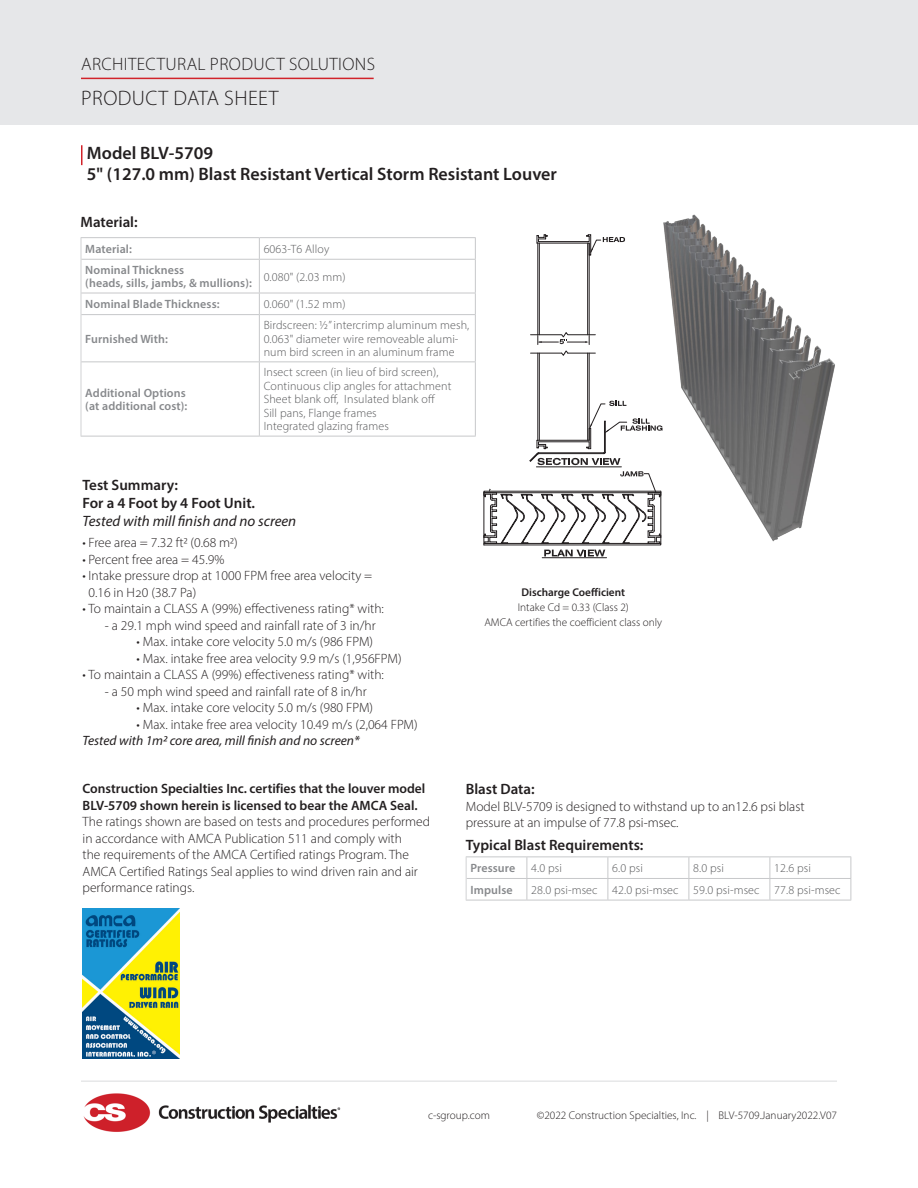
<style>
.page{position:relative;width:918px;height:1188px;background:#fff}
.page>*{position:absolute;margin:0;border:0;box-sizing:border-box;transform-origin:0 0}
.t1{font:300 21px "Myriad Pro";letter-spacing:.02em;color:#231f20}
.Product_Name{font:600 18px "Myriad Pro";color:#231f20}
.t2{font:300 18px "Myriad Pro";letter-spacing:.02em;color:#231f20}
.t3{font:600 15px "Myriad Pro";color:#231f20}
.t4{font:italic 15px "Myriad Pro";color:#231f20}
.t5{font:300 13.5px/16.5px "Myriad Pro";color:#231f20}
.t6{font:italic 13.5px "Myriad Pro";color:#231f20}
.Light_Body_Copy__11p{font:300 12px/13.5px "Myriad Pro";letter-spacing:.01em;color:#57585a}
.Light_Body_Copy__11p-2{font:600 12px "Myriad Pro";letter-spacing:.01em;color:#87898c}
.Product_Name-2{font:300 11.25px "Myriad Pro";color:#231f20}
.Product_Name-3{font:600 11.25px "Myriad Pro";color:#231f20}
.s1{font-weight:600}
</style>
<div class="page">
<hr style="left:81px;top:1080px;width:756px;height:2px;background:#e6e7e9">
<img style="left:83px;top:1093px;width:258px;height:39px">
<div style="left:0;top:0;width:918px;height:125px;background:#e6e7e9"></div>
<hr style="left:81px;top:78px;width:293px;height:1px;background:#d1232a">
<svg style="left:81px;top:145px;width:1px;height:20px"></svg>
<hr style="left:539px;top:353px;width:1px;height:87px;background:#231f20">
<hr style="left:538px;top:353px;width:1px;height:87px;background:#231f20">
<hr style="left:539px;top:243px;width:1px;height:92px;background:#231f20">
<hr style="left:538px;top:243px;width:1px;height:92px;background:#231f20">
<hr style="left:589px;top:353px;width:1px;height:87px;background:#231f20">
<hr style="left:587px;top:353px;width:1px;height:87px;background:#231f20">
<hr style="left:589px;top:243px;width:1px;height:92px;background:#231f20">
<hr style="left:587px;top:243px;width:1px;height:92px;background:#231f20">
<svg style="left:530px;top:332px;width:66px;height:24px"></svg>
<hr style="left:542px;top:557px;width:65px;height:1px;background:#231f20">
<svg style="left:483px;top:401px;width:165px;height:155px"></svg>
<svg style="left:537px;top:234px;width:88px;height:22px"></svg>
<img style="left:82px;top:908px;width:98px;height:150px">
<hr style="left:527px;top:856px;width:81px;height:1px;background:#c7c8ca">
<hr style="left:608px;top:856px;width:81px;height:1px;background:#c7c8ca">
<hr style="left:689px;top:856px;width:81px;height:1px;background:#c7c8ca">
<hr style="left:770px;top:856px;width:81px;height:1px;background:#c7c8ca">
<hr style="left:467px;top:878px;width:60px;height:1px;background:#c7c8ca">
<hr style="left:527px;top:878px;width:81px;height:1px;background:#c7c8ca">
<hr style="left:608px;top:878px;width:81px;height:1px;background:#c7c8ca">
<svg style="left:608px;top:857px;width:1px;height:43px"></svg>
<hr style="left:689px;top:878px;width:81px;height:1px;background:#c7c8ca">
<svg style="left:689px;top:857px;width:1px;height:43px"></svg>
<hr style="left:770px;top:878px;width:81px;height:1px;background:#c7c8ca">
<svg style="left:770px;top:857px;width:1px;height:43px"></svg>
<svg style="left:851px;top:857px;width:1px;height:43px"></svg>
<hr style="left:466px;top:900px;width:61px;height:1px;background:#c7c8ca">
<hr style="left:527px;top:900px;width:81px;height:1px;background:#c7c8ca">
<hr style="left:608px;top:900px;width:81px;height:1px;background:#c7c8ca">
<hr style="left:689px;top:900px;width:81px;height:1px;background:#c7c8ca">
<hr style="left:770px;top:900px;width:81px;height:1px;background:#c7c8ca">
<hr style="left:466px;top:856px;width:61px;height:1px;background:#c7c8ca">
<svg style="left:527px;top:857px;width:1px;height:43px"></svg>
<svg style="left:466px;top:857px;width:1px;height:43px"></svg>
<img style="left:648px;top:214px;width:187px;height:332px">
<hr style="left:81px;top:237px;width:178px;height:1px;background:#c7c8ca">
<hr style="left:259px;top:237px;width:217px;height:1px;background:#c7c8ca">
<svg style="left:475px;top:238px;width:1px;height:21px"></svg>
<hr style="left:81px;top:259px;width:178px;height:1px;background:#c7c8ca">
<hr style="left:259px;top:259px;width:217px;height:1px;background:#c7c8ca">
<hr style="left:475px;top:260px;width:1px;height:33px;background:#c7c8ca">
<hr style="left:259px;top:293px;width:217px;height:1px;background:#c7c8ca">
<svg style="left:475px;top:293px;width:1px;height:21px"></svg>
<hr style="left:259px;top:314px;width:217px;height:1px;background:#c7c8ca">
<hr style="left:475px;top:315px;width:1px;height:46px;background:#c7c8ca">
<hr style="left:259px;top:361px;width:217px;height:1px;background:#c7c8ca">
<hr style="left:475px;top:362px;width:1px;height:74px;background:#c7c8ca">
<hr style="left:259px;top:436px;width:217px;height:1px;background:#c7c8ca">
<svg style="left:81px;top:238px;width:1px;height:21px"></svg>
<hr style="left:81px;top:259px;width:1px;height:34px;background:#d1d2d4">
<svg style="left:81px;top:294px;width:1px;height:20px"></svg>
<hr style="left:81px;top:315px;width:1px;height:47px;background:#d1d2d4">
<hr style="left:81px;top:362px;width:1px;height:74px;background:#d1d2d4">
<svg style="left:259px;top:238px;width:1px;height:21px"></svg>
<hr style="left:259px;top:260px;width:1px;height:33px;background:#c7c8ca">
<hr style="left:81px;top:293px;width:178px;height:1px;background:#c7c8ca">
<svg style="left:259px;top:293px;width:1px;height:21px"></svg>
<hr style="left:81px;top:314px;width:178px;height:1px;background:#c7c8ca">
<hr style="left:259px;top:315px;width:1px;height:46px;background:#c7c8ca">
<hr style="left:81px;top:361px;width:178px;height:1px;background:#c7c8ca">
<hr style="left:259px;top:362px;width:1px;height:74px;background:#c7c8ca">
<hr style="left:81px;top:436px;width:178px;height:1px;background:#c7c8ca">
<h2 class="t2" style="left:81px;top:53px;width:295px">ARCHITECTURAL PRODUCT SOLUTIONS</h2>
<p class="t1" style="left:81px;top:85px;width:199px">PRODUCT DATA SHEET</p>
<p class="Product_Name" style="left:87px;top:141px;width:128px">Model BLV-5709</p>
<p class="Product_Name" style="left:87px;top:163px;width:472px">5" (127.0 mm) Blast Resistant Vertical Storm Resistant Louver</p>
<p class="t3" style="left:81px;top:213px;width:59px">Material:</p>
<p class="Light_Body_Copy__11p-2" style="left:85px;top:241px;width:48px">Material:</p>
<p class="Light_Body_Copy__11p" style="left:264px;top:242px;width:67px">6063-T6 Alloy</p>
<p class="Light_Body_Copy__11p-2" style="left:85px;top:262px;width:100px">Nominal Thickness</p>
<p class="Light_Body_Copy__11p-2" style="left:85px;top:276px;width:168px">(heads, sills, jambs, &amp; mullions):</p>
<p class="Light_Body_Copy__11p" style="left:264px;top:270px;width:83px">0.080" (2.03 mm)</p>
<p class="Light_Body_Copy__11p-2" style="left:85px;top:297px;width:136px">Nominal Blade Thickness:</p>
<p class="Light_Body_Copy__11p" style="left:264px;top:297px;width:83px">0.060" (1.52 mm)</p>
<p class="Light_Body_Copy__11p-2" style="left:85px;top:331px;width:84px">Furnished With:</p>
<p class="Light_Body_Copy__11p" style="left:264px;top:318px;width:207px">Birdscreen: ½” intercrimp aluminum mesh,<br>0.063" diameter wire removeable alumi&shy;num bird screen in an aluminum frame</p>
<p class="Light_Body_Copy__11p-2" style="left:85px;top:385px;width:102px">Additional Options</p>
<p class="Light_Body_Copy__11p-2" style="left:85px;top:399px;width:104px">(at additional cost):</p>
<p class="Light_Body_Copy__11p" style="left:264px;top:366px;width:176px">Insect screen (in lieu of bird screen),</p>
<p class="Light_Body_Copy__11p" style="left:264px;top:379px;width:189px">Continuous clip angles for attachment<br>Sheet blank off, Insulated blank off</p>
<p class="Light_Body_Copy__11p" style="left:264px;top:406px;width:115px">Sill pans, Flange frames</p>
<p class="Light_Body_Copy__11p" style="left:264px;top:420px;width:127px">Integrated glazing frames</p>
<p class="t3" style="left:83px;top:476px;width:97px">Test Summary:</p>
<p class="t3" style="left:83px;top:494px;width:174px">For a 4 Foot by 4 Foot Unit.</p>
<p class="t4" style="left:83px;top:512px;width:215px">Tested with mill finish and no screen</p>
<p class="t5" style="left:83px;top:534px;width:157px">• Free area = 7.32 ft2 (0.68 m2)</p>
<p class="t5" style="left:83px;top:551px;width:143px">• Percent free area = 45.9%</p>
<p class="t5" style="left:83px;top:567px;width:291px">• Intake pressure drop at 1000 FPM free area velocity =</p>
<p class="t5" style="left:88px;top:584px;width:109px">0.16 in H20 (38.7 Pa)</p>
<p class="t5" style="left:83px;top:600px;width:303px">• To maintain a CLASS A (99%) effectiveness rating* with:</p>
<p class="t5" style="left:105px;top:617px;width:272px">- a 29.1 mph wind speed and rainfall rate of 3 in/hr</p>
<p class="t5" style="left:137px;top:633px;width:238px">• Max. intake core velocity 5.0 m/s (986 FPM)</p>
<p class="t5" style="left:137px;top:650px;width:267px">• Max. intake free area velocity 9.9 m/s (1,956FPM)</p>
<p class="t5" style="left:83px;top:666px;width:303px">• To maintain a CLASS A (99%) effectiveness rating* with:</p>
<p class="t5" style="left:105px;top:683px;width:264px">- a 50 mph wind speed and rainfall rate of 8 in/hr</p>
<p class="t5" style="left:137px;top:699px;width:238px">• Max. intake core velocity 5.0 m/s (980 FPM)</p>
<p class="t5" style="left:137px;top:716px;width:283px">• Max. intake free area velocity 10.49 m/s (2,064 FPM)</p>
<p class="t6" style="left:83px;top:732px;width:279px">Tested with 1m2 core area, mill finish and no screen*</p>
<p class="t5" style="left:83px;top:780px;width:349px"><span class="s1">Construction Specialties Inc. certifies that the louver model BLV-5709 shown herein is licensed to bear the AMCA Seal.<br></span>The ratings shown are based on tests and procedures performed in accordance with AMCA Publication 511 and comply with<br>the requirements of the AMCA Certified ratings Program. The AMCA Certified Ratings Seal applies to wind driven rain and air performance ratings.</p>
<p class="Product_Name-3" style="left:521px;top:586px;width:105px">Discharge Coefficient</p>
<p class="Product_Name-2" style="left:518px;top:601px;width:113px">Intake Cd = 0.33 (Class 2)</p>
<p class="Product_Name-2" style="left:484px;top:616px;width:179px">AMCA certifies the coefficient class only</p>
<p class="t3" style="left:466px;top:780px;width:70px">Blast Data:</p>
<p class="t5" style="left:466px;top:798px;width:340px">Model BLV-5709 is designed to withstand up to an12.6 psi blast pressure at an impulse of 77.8 psi-msec.</p>
<p class="t3" style="left:466px;top:835px;width:179px">Typical Blast Requirements:</p>
<p class="Light_Body_Copy__11p-2" style="left:470px;top:861px;width:46px">Pressure</p>
<p class="Light_Body_Copy__11p" style="left:531px;top:861px;width:32px">4.0 psi</p>
<p class="Light_Body_Copy__11p" style="left:612px;top:861px;width:32px">6.0 psi</p>
<p class="Light_Body_Copy__11p" style="left:693px;top:861px;width:32px">8.0 psi</p>
<p class="Light_Body_Copy__11p" style="left:774px;top:861px;width:38px">12.6 psi</p>
<p class="Light_Body_Copy__11p-2" style="left:470px;top:882px;width:44px">Impulse</p>
<p class="Light_Body_Copy__11p" style="left:531px;top:883px;width:68px">28.0 psi-msec</p>
<p class="Light_Body_Copy__11p" style="left:612px;top:883px;width:68px">42.0 psi-msec</p>
<p class="Light_Body_Copy__11p" style="left:693px;top:883px;width:68px">59.0 psi-msec</p>
<p class="Light_Body_Copy__11p" style="left:774px;top:883px;width:68px">77.8 psi-msec</p>
<p class="Product_Name-2" style="left:428px;top:1108px;width:63px">c-sgroup.com</p>
<p class="Product_Name-2" style="left:537px;top:1108px;width:302px">©2022 Construction Specialties, Inc. | BLV-5709.January2022.V07</p>
</div>
